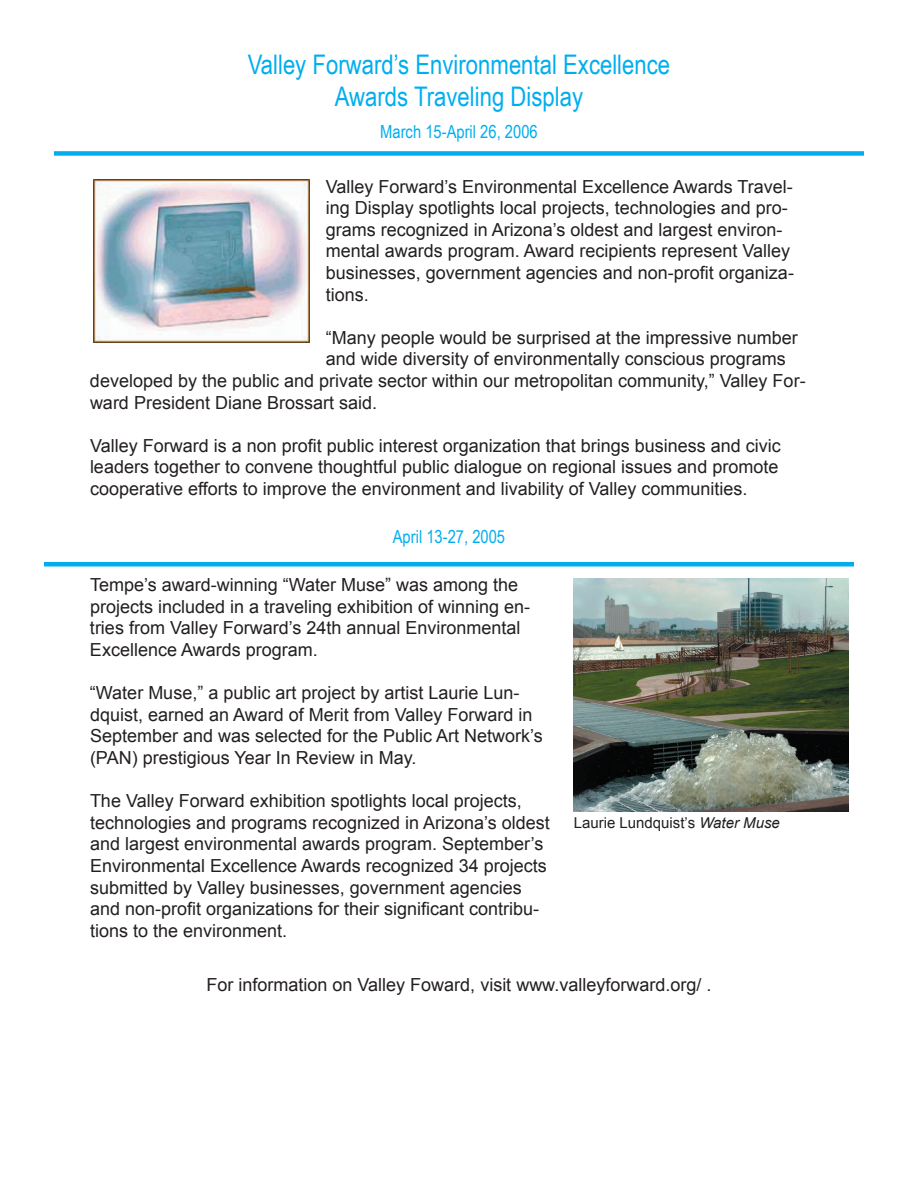
<style>
.page{position:relative;width:918px;height:1188px;background:#fff}
.page>*{position:absolute;margin:0;border:0;box-sizing:border-box;transform-origin:0 0}
.t1{font:27px/32.4px "Arial Narrow";color:#00aeef;text-align:center}
.t2{font:18px/21.6px "Arial";color:#231f20}
.t3{font:18px "Arial Narrow";color:#00aeef}
.t4{font:15px "Arial";color:#231f20}
.s1{font-style:italic}
</style>
<div class="page">
<div style="left:54px;top:151px;width:810px;height:5px;background:#00aeef"></div>
<img style="left:93px;top:179px;width:216px;height:164px">
<div style="left:44px;top:562px;width:810px;height:5px;background:#00aeef"></div>
<img style="left:573px;top:578px;width:276px;height:233px">
<h1 class="t1" style="left:248px;top:47px;width:424px">Valley Forward’s Environmental Excellence<br>Awards Traveling Display</h1>
<p class="t3" style="left:380px;top:119px;width:159px">March 15-April 26, 2006</p>
<p class="t2" style="left:326px;top:176px;width:470px">Valley Forward’s Environmental Excellence Awards Travel&shy;ing Display spotlights local projects, technologies and pro&shy;grams recognized in Arizona’s oldest and largest environ&shy;mental awards program. Award recipients represent Valley businesses, government agencies and non-profit organiza&shy;tions.</p>
<p class="t2" style="left:326px;top:327px;width:474px">“Many people would be surprised at the impressive number</p>
<p class="t2" style="left:326px;top:348px;width:462px">and wide diversity of environmentally conscious programs</p>
<p class="t2" style="left:90px;top:370px;width:717px">developed by the public and private sector within our metropolitan community,” Valley For-</p>
<p class="t2" style="left:90px;top:392px;width:289px">ward President Diane Brossart said.</p>
<p class="t2" style="left:90px;top:435px;width:692px">Valley Forward is a non profit public interest organization that brings business and civic leaders together to convene thoughtful public dialogue on regional issues and promote cooperative efforts to improve the environment and livability of Valley communities.</p>
<p class="t3" style="left:393px;top:524px;width:114px">April 13-27, 2005</p>
<p class="t2" style="left:90px;top:574px;width:442px">Tempe’s award-winning “Water Muse” was among the projects included in a traveling exhibition of winning en&shy;tries from Valley Forward’s 24th annual Environmental Excellence Awards program.</p>
<p class="t2" style="left:90px;top:682px;width:454px">“Water Muse,” a public art project by artist Laurie Lun&shy;dquist, earned an Award of Merit from Valley Forward in September and was selected for the Public Art Network’s (PAN) prestigious Year In Review in May.</p>
<p class="t2" style="left:90px;top:790px;width:461px">The Valley Forward exhibition spotlights local projects, technologies and programs recognized in Arizona’s oldest and largest environmental awards program. September’s Environmental Excellence Awards recognized 34 projects submitted by Valley businesses, government agencies and non-profit organizations for their significant contribu&shy;tions to the environment.</p>
<p class="t4" style="left:574px;top:813px;width:208px">Laurie Lundquist’s <span class="s1">Water Muse</span></p>
<p class="t2" style="left:207px;top:974px;width:506px">For information on Valley Foward, visit www.valleyforward.org/ .</p>
</div>
